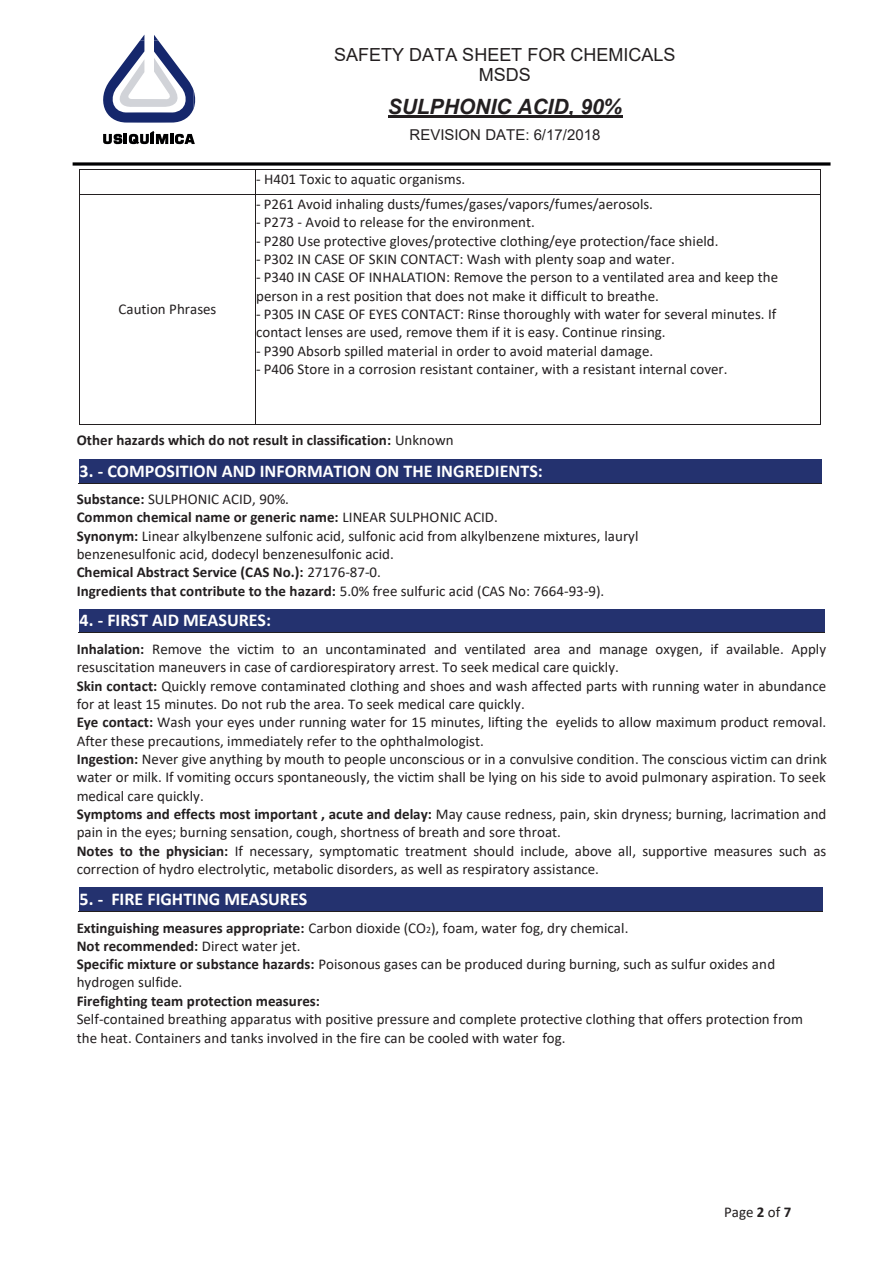
<style>
.page{position:relative;width:893px;height:1264px;background:#fff}
.page>*{position:absolute;margin:0;border:0;box-sizing:border-box;transform-origin:0 0}
.t1{font:italic 700 21px "Arial";color:#231f20}
.t2{font:700 18px "Calibri";color:#fff}
.t3{font:18px/20.7px "Arial";color:#231f20;text-align:center}
.t4{font:15px/18.3px "Calibri";color:#231f20}
.t5{font:700 15px "Calibri";color:#231f20}
.t6{font:15px "Arial";color:#231f20}
.s1{font-weight:400}
.s2{font-weight:700}
.s3{font-size:9.75px}
</style>
<div class="page">
<hr style="left:387px;top:116px;width:235px;height:2px;background:#231f20">
<hr style="left:80px;top:169px;width:175px;height:1px;background:#231f20">
<hr style="left:256px;top:169px;width:563px;height:1px;background:#231f20">
<svg style="left:79px;top:169px;width:1px;height:25px"></svg>
<hr style="left:80px;top:194px;width:175px;height:1px;background:#231f20">
<svg style="left:255px;top:169px;width:1px;height:25px"></svg>
<hr style="left:256px;top:194px;width:563px;height:1px;background:#231f20">
<hr style="left:79px;top:194px;width:1px;height:229px;background:#231f20">
<hr style="left:80px;top:423px;width:175px;height:1px;background:#231f20">
<hr style="left:255px;top:194px;width:1px;height:229px;background:#231f20">
<hr style="left:256px;top:423px;width:563px;height:1px;background:#231f20">
<hr style="left:819px;top:194px;width:1px;height:229px;background:#231f20">
<div style="left:80px;top:459px;width:740px;height:22px;background:#24326f"></div>
<hr style="left:79px;top:459px;width:742px;height:1px;background:#24326f">
<hr style="left:79px;top:481px;width:742px;height:1px;background:#24326f">
<hr style="left:78px;top:482px;width:743px;height:1px;background:#231f20">
<div style="left:80px;top:609px;width:743px;height:22px;background:#24326f"></div>
<hr style="left:79px;top:609px;width:745px;height:1px;background:#24326f">
<hr style="left:79px;top:631px;width:745px;height:1px;background:#24326f">
<hr style="left:78px;top:632px;width:746px;height:1px;background:#231f20">
<div style="left:80px;top:887px;width:741px;height:22px;background:#24326f"></div>
<hr style="left:79px;top:887px;width:743px;height:1px;background:#24326f">
<hr style="left:79px;top:909px;width:743px;height:1px;background:#24326f">
<hr style="left:78px;top:910px;width:744px;height:1px;background:#231f20">
<img style="left:72px;top:162px;width:759px;height:4px">
<svg style="left:103px;top:35px;width:92px;height:88px"></svg>
<svg style="left:103px;top:131px;width:92px;height:13px"></svg>
<p class="t4" style="left:118px;top:299px;width:99px">Caution Phrases</p>
<p class="t3" style="left:334px;top:44px;width:343px">SAFETY DATA SHEET FOR CHEMICALS<br>MSDS</p>
<h1 class="t1" style="left:387px;top:92px;width:236px">SULPHONIC ACID, 90%</h1>
<p class="t6" style="left:409px;top:124px;width:192px">REVISION DATE: 6/17/2018</p>
<p class="t4" style="left:256px;top:169px;width:211px">- H401 Toxic to aquatic organisms.</p>
<p class="t4" style="left:256px;top:194px;width:398px">- P261 Avoid inhaling dusts/fumes/gases/vapors/fumes/aerosols.</p>
<p class="t4" style="left:256px;top:213px;width:280px">- P273 - Avoid to release for the environment.</p>
<p class="t4" style="left:256px;top:231px;width:464px">- P280 Use protective gloves/protective clothing/eye protection/face shield.</p>
<p class="t4" style="left:256px;top:249px;width:420px">- P302 IN CASE OF SKIN CONTACT: Wash with plenty soap and water.</p>
<p class="t4" style="left:256px;top:268px;width:523px">- P340 IN CASE OF INHALATION: Remove the person to a ventilated area and keep the person in a rest position that does not make it difficult to breathe.</p>
<p class="t4" style="left:256px;top:304px;width:521px">- P305 IN CASE OF EYES CONTACT: Rinse thoroughly with water for several minutes. If contact lenses are used, remove them if it is easy. Continue rinsing.</p>
<p class="t4" style="left:256px;top:341px;width:398px">- P390 Absorb spilled material in order to avoid material damage.</p>
<p class="t4" style="left:256px;top:359px;width:473px">- P406 Store in a corrosion resistant container, with a resistant internal cover.</p>
<p class="t5" style="left:77px;top:429px;width:378px">Other hazards which do not result in classification: <span class="s1">Unknown</span></p>
<p class="t2" style="left:80px;top:457px;width:464px">3. - COMPOSITION AND INFORMATION ON THE INGREDIENTS:</p>
<p class="t4" style="left:77px;top:489px;width:563px"><span class="s2">Substance:</span> SULPHONIC ACID, 90%.<br><span class="s2">Common chemical name or generic name:</span> LINEAR SULPHONIC ACID.<br><span class="s2">Synonym:</span> Linear alkylbenzene sulfonic acid, sulfonic acid from alkylbenzene mixtures, lauryl benzenesulfonic acid, dodecyl benzenesulfonic acid.<br><span class="s2">Chemical Abstract Service (CAS No.):</span> 27176-87-0.<br><span class="s2">Ingredients that contribute to the hazard:</span> 5.0% free sulfuric acid (CAS No: 7664-93-9).</p>
<p class="t2" style="left:80px;top:607px;width:193px">4. - FIRST AID MEASURES:</p>
<p class="t4" style="left:77px;top:639px;width:751px"><span class="s2">Inhalation:</span> Remove the victim to an uncontaminated and ventilated area and manage oxygen, if available. Apply resuscitation maneuvers in case of cardiorespiratory arrest. To seek medical care quickly.<br><span class="s2">Skin contact:</span> Quickly remove contaminated clothing and shoes and wash affected parts with running water in abundance for at least 15 minutes. Do not rub the area. To seek medical care quickly.<br><span class="s2">Eye contact:</span> Wash your eyes under running water for 15 minutes, lifting the eyelids to allow maximum product removal.<br>After these precautions, immediately refer to the ophthalmologist.<br><span class="s2">Ingestion:</span> Never give anything by mouth to people unconscious or in a convulsive condition. The conscious victim can drink water or milk. If vomiting occurs spontaneously, the victim shall be lying on his side to avoid pulmonary aspiration. To seek medical care quickly.<br><span class="s2">Symptoms and effects most important , acute and delay:</span> May cause redness, pain, skin dryness; burning, lacrimation and pain in the eyes; burning sensation, cough, shortness of breath and sore throat.<br><span class="s2">Notes to the physician:</span> If necessary, symptomatic treatment should include, above all, supportive measures such as correction of hydro electrolytic, metabolic disorders, as well as respiratory assistance.</p>
<p class="t2" style="left:80px;top:886px;width:229px">5. - FIRE FIGHTING MEASURES</p>
<p class="t4" style="left:77px;top:917px;width:700px"><span class="s2">Extinguishing measures appropriate:</span> Carbon dioxide (CO<span class="s3">2</span>), foam, water fog, dry chemical.<br><span class="s2">Not recommended:</span> Direct water jet.<br><span class="s2">Specific mixture or substance hazards:</span> Poisonous gases can be produced during burning, such as sulfur oxides and hydrogen sulfide.</p>
<p class="t5" style="left:77px;top:990px;width:245px">Firefighting team protection measures:</p>
<p class="t4" style="left:77px;top:1009px;width:727px">Self-contained breathing apparatus with positive pressure and complete protective clothing that offers protection from the heat. Containers and tanks involved in the fire can be cooled with water fog.</p>
<p class="t4" style="left:724px;top:1202px;width:69px">Page <span class="s2">2</span> of <span class="s2">7</span></p>
</div>
